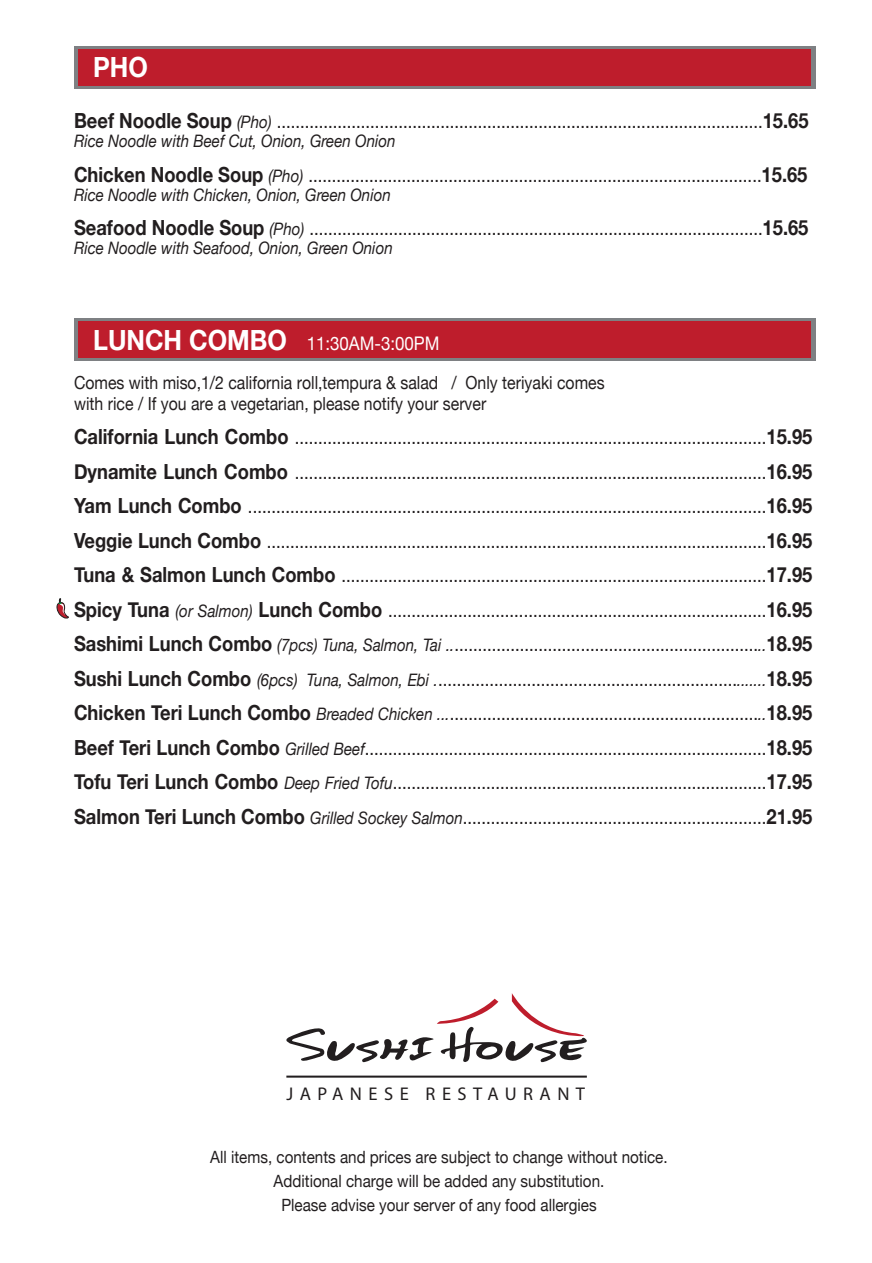
<style>
.page{position:relative;width:872px;height:1263px;background:#fff}
.page>*{position:absolute;margin:0;border:0;box-sizing:border-box;transform-origin:0 0}
.t1{font:700 27.75px "Helvetica Neue";color:#fff;scale:.9 1}
.t2{font:19.05px/34.5px "Helvetica Neue";color:#221e1f;text-align:justify;scale:.88 1}
.t3{font:18.75px "Helvetica Neue";color:#fff;scale:.9 1}
.t4{font:18.45px "Myriad Pro";letter-spacing:.35em;color:#221e1f}
.t5{font:18px/21px "Helvetica Neue";color:#221e1f;scale:.88 1}
.t6{font:italic 17.25px "Helvetica Neue";color:#221e1f;scale:.88 1}
.t7{font:16.95px/24px "Helvetica Neue";color:#221e1f;text-align:center;scale:.9 1}
.s1{font-weight:700;font-size:20.85px}
.s2{font-style:italic;font-size:17.25px}
.s3{font-weight:700;font-size:27.75px}
</style>
<div class="page">
<div style="left:74px;top:46px;width:741px;height:43px;background:#7e8083"></div>
<div style="left:78px;top:49px;width:733px;height:37px;background:#be1d2c"></div>
<div style="left:74px;top:318px;width:741px;height:43px;background:linear-gradient(to right,#7e8083,#7e8083)"></div>
<div style="left:78px;top:322px;width:733px;height:36px;background:#be1d2c"></div>
<svg style="left:286px;top:993px;width:301px;height:70px"></svg>
<hr style="left:286px;top:1075px;width:301px;height:3px;background:#221e1f">
<svg style="left:56px;top:598px;width:13px;height:21px"></svg>
<h1 class="t1" style="left:93px;top:46px;width:62px">PHO</h1>
<p class="t2" style="left:74px;top:105px;width:836px"><span class="s1">Beef Noodle Soup</span> <span class="s2">(Pho)</span> ........................................................................................................<span class="s1">15.65</span></p>
<p class="t6" style="left:74px;top:129px;width:367px">Rice Noodle with Beef Cut, Onion, Green Onion</p>
<p class="t2" style="left:74px;top:159px;width:835px"><span class="s1">Chicken Noodle Soup</span> <span class="s2">(Pho)</span> .................................................................................................<span class="s1">15.65</span></p>
<p class="t6" style="left:74px;top:182px;width:361px">Rice Noodle with Chicken, Onion, Green Onion</p>
<p class="t2" style="left:74px;top:212px;width:836px"><span class="s1">Seafood Noodle Soup</span> <span class="s2">(Pho)</span> .................................................................................................<span class="s1">15.65</span></p>
<p class="t6" style="left:74px;top:236px;width:364px">Rice Noodle with Seafood, Onion, Green Onion</p>
<p class="t3" style="left:93px;top:329px;width:386px"><span class="s3">LUNCH COMBO</span> 11:30AM-3:00PM</p>
<p class="t5" style="left:74px;top:373px;width:604px">Comes with miso,1/2 california roll,tempura &amp; salad / Only teriyaki comes with rice / If you are a vegetarian, please notify your server</p>
<p class="t2" style="left:74px;top:421px;width:840px"><span class="s1">California Lunch Combo</span> .....................................................................................................<span class="s1">15.95<br>Dynamite Lunch Combo</span> .....................................................................................................<span class="s1">16.95<br>Yam Lunch Combo</span> ...............................................................................................................<span class="s1">16.95<br>Veggie Lunch Combo</span> ...........................................................................................................<span class="s1">16.95<br>Tuna &amp; Salmon Lunch Combo</span> ...........................................................................................<span class="s1">17.95<br>Spicy Tuna</span> <span class="s2">(or Salmon)</span> <span class="s1">Lunch Combo</span> .................................................................................<span class="s1">16.95<br>Sashimi Lunch Combo</span> <span class="s2">(7pcs) Tuna, Salmon, Tai ..</span>.................................................................<span class="s2">..</span><span class="s1">18.95<br>Sushi Lunch Combo</span> <span class="s2">(6pcs) Tuna, Salmon, Ebi .</span>................................................................<span class="s2">.......</span><span class="s1">18.95<br>Chicken Teri Lunch Combo</span> <span class="s2">Breaded Chicken ...</span>..................................................................<span class="s2">..</span><span class="s1">18.95<br>Beef Teri Lunch Combo</span> <span class="s2">Grilled Beef</span>......................................................................................<span class="s1">18.95<br>Tofu Teri Lunch Combo</span> <span class="s2">Deep Fried Tofu</span>................................................................................<span class="s1">17.95<br>Salmon Teri Lunch Combo</span> <span class="s2">Grilled Sockey Salmon</span>.................................................................<span class="s1">21.95</span></p>
<p class="t4" style="left:286px;top:1082px;width:300px">JAPANESE RESTAURANT</p>
<p class="t7" style="left:210px;top:1145px;width:510px">All items, contents and prices are subject to change without notice.<br>Additional charge will be added any substitution.<br>Please advise your server of any food allergies</p>
</div>
